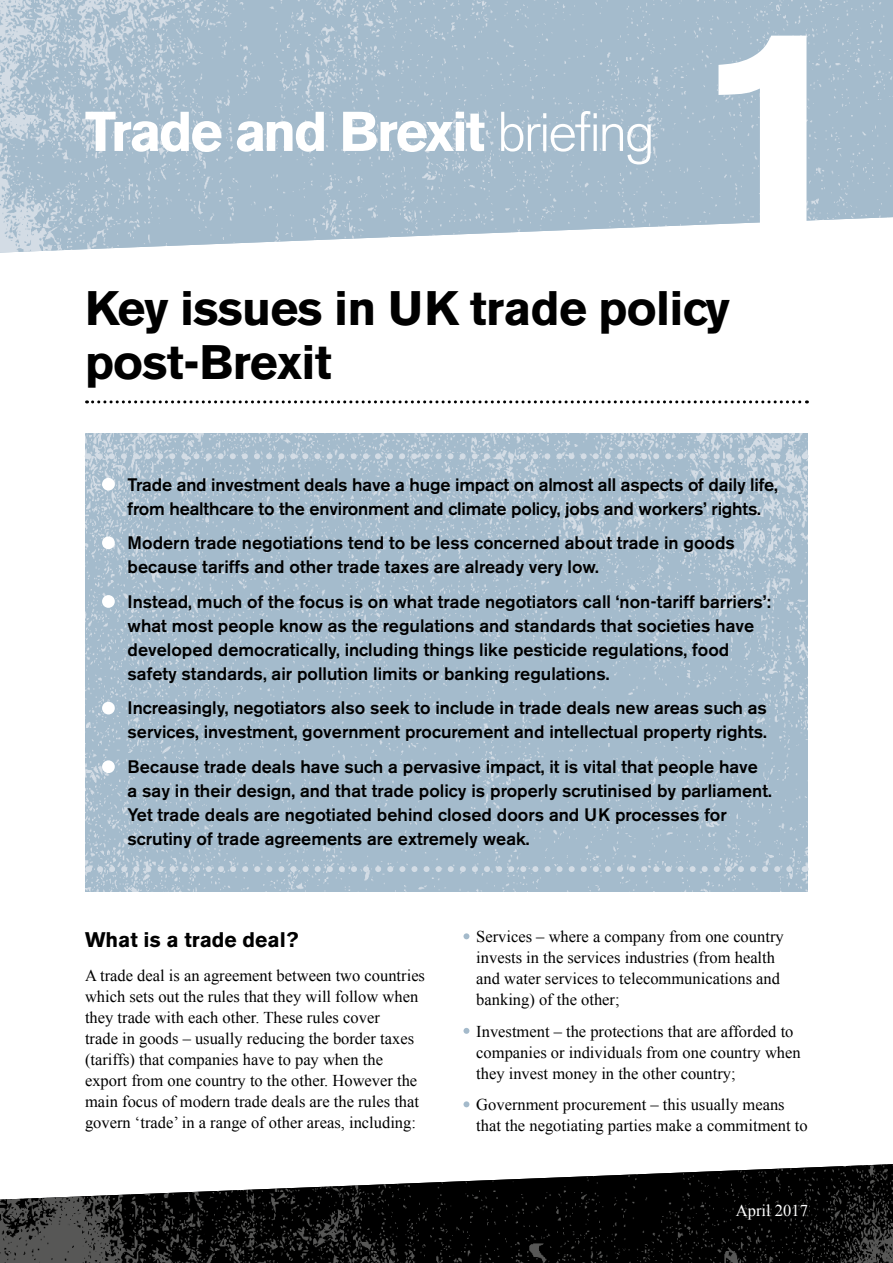
<style>
.page{position:relative;width:893px;height:1263px;background:#fff}
.page>*{position:absolute;margin:0;border:0;box-sizing:border-box;transform-origin:0 0}
.t1{font:700 289.2px "Akzidenz Grotesk BE";color:#fff}
.t2{font:700 55.5px "Akzidenz Grotesk BE";letter-spacing:-.045em;color:#fff}
.t3{font:700 48px/54px "Akzidenz Grotesk BE";letter-spacing:-.015em;color:#000}
.t4{font:700 21px "Akzidenz Grotesk BE";color:#000}
.t5{font:500 18px/24px "Akzidenz Grotesk BE";color:#000}
.t6{font:16.5px/21px "Times New Roman";color:#000}
.t7{font:16.5px "Times New Roman";color:#fff}
.s1{font-weight:300}
</style>
<div class="page">
<img style="left:0;top:0;width:893px;height:253px">
<img style="left:0;top:1164px;width:893px;height:99px">
<svg style="left:87px;top:400px;width:720px;height:3px"></svg>
<svg style="left:463px;top:933px;width:6px;height:6px"></svg>
<svg style="left:463px;top:1028px;width:6px;height:6px"></svg>
<svg style="left:463px;top:1101px;width:6px;height:6px"></svg>
<img style="left:85px;top:434px;width:723px;height:457px">
<div style="left:102px;top:478px;width:13px;height:13px;background:#fff;border-radius:50%"></div>
<div style="left:102px;top:536px;width:13px;height:13px;background:#fff;border-radius:50%"></div>
<div style="left:102px;top:595px;width:13px;height:13px;background:#fff;border-radius:50%"></div>
<div style="left:102px;top:702px;width:13px;height:12px;background:#fff;border-radius:50%"></div>
<div style="left:102px;top:760px;width:13px;height:13px;background:#fff;border-radius:50%"></div>
<svg style="left:100px;top:453px;width:699px;height:6px;background:#bacad7"></svg>
<svg style="left:100px;top:866px;width:699px;height:6px;background:#b7c8d6"></svg>
<h2 class="t2" style="left:85px;top:99px;width:571px">Trade and Brexit <span class="s1">briefing</span></h2>
<h1 class="t1" style="left:693px;top:-36px;width:164px">1</h1>
<h3 class="t3" style="left:85px;top:282px;width:646px">Key issues in UK trade policy post-Brexit</h3>
<p class="t5" style="left:128px;top:472px;width:652px">Trade and investment deals have a huge impact on almost all aspects of daily life, from healthcare to the environment and climate policy, jobs and workers’ rights.</p>
<p class="t5" style="left:128px;top:531px;width:609px">Modern trade negotiations tend to be less concerned about trade in goods because tariffs and other trade taxes are already very low.</p>
<p class="t5" style="left:128px;top:589px;width:645px">Instead, much of the focus is on what trade negotiators call ‘non-tariff barriers’: what most people know as the regulations and standards that societies have developed democratically, including things like pesticide regulations, food safety standards, air pollution limits or banking regulations.</p>
<p class="t5" style="left:128px;top:696px;width:641px">Increasingly, negotiators also seek to include in trade deals new areas such as services, investment, government procurement and intellectual property rights.</p>
<p class="t5" style="left:128px;top:755px;width:646px">Because trade deals have such a pervasive impact, it is vital that people have a say in their design, and that trade policy is properly scrutinised by parliament.<br>Yet trade deals are negotiated behind closed doors and UK processes for scrutiny of trade agreements are extremely weak.</p>
<p class="t4" style="left:85px;top:927px;width:215px">What is a trade deal?</p>
<p class="t6" style="left:85px;top:965px;width:341px">A trade deal is an agreement between two countries which sets out the rules that they will follow when they trade with each other. These rules cover<br>trade in goods – usually reducing the border taxes (tariffs) that companies have to pay when the export from one country to the other. However the main focus of modern trade deals are the rules that govern ‘trade’ in a range of other areas, including:</p>
<p class="t6" style="left:476px;top:926px;width:309px">Services – where a company from one country invests in the services industries (from health and water services to telecommunications and banking) of the other;</p>
<p class="t6" style="left:476px;top:1020px;width:326px">Investment – the protections that are afforded to companies or individuals from one country when they invest money in the other country;</p>
<p class="t6" style="left:476px;top:1094px;width:333px">Government procurement – this usually means that the negotiating parties make a commitment to</p>
<p class="t7" style="left:736px;top:1199px;width:73px">April 2017</p>
</div>
